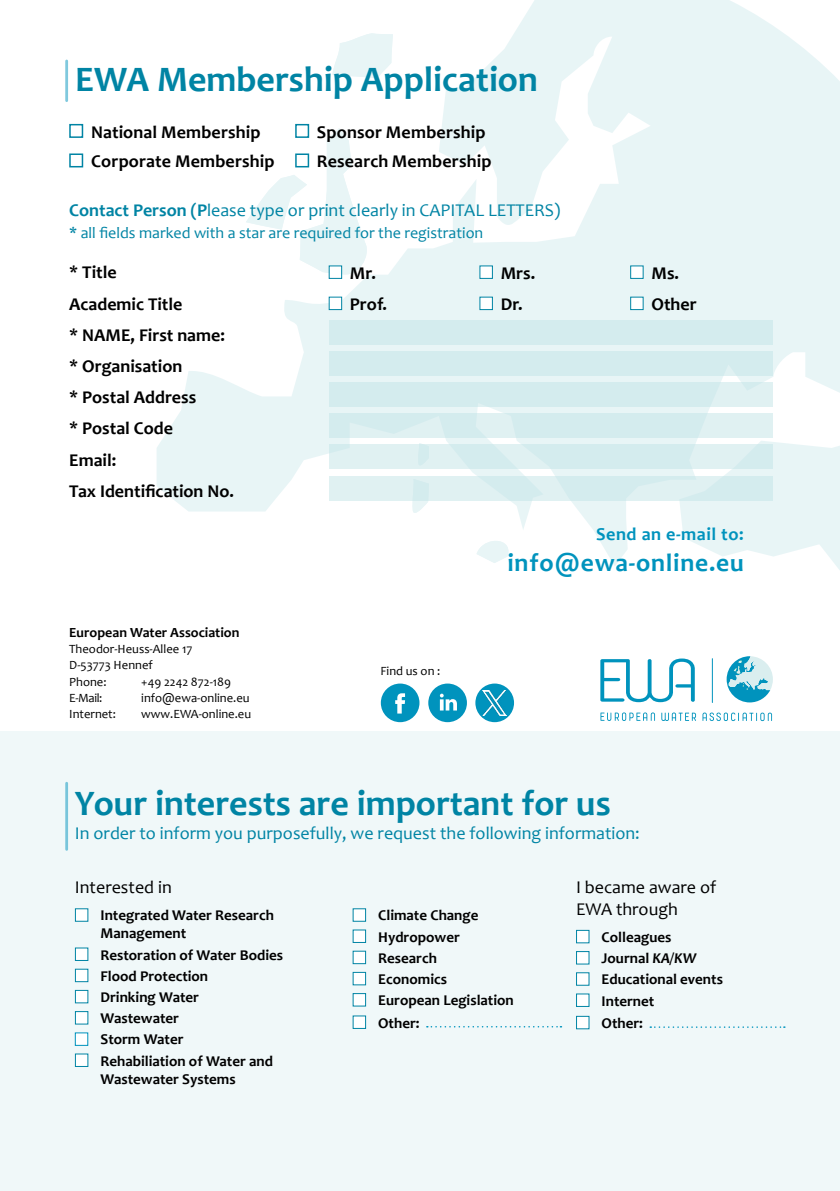
<style>
.page{position:relative;width:840px;height:1191px;background:#fff}
.page>*{position:absolute;margin:0;border:0;box-sizing:border-box;transform-origin:0 0}
.t1{font:700 36px "Candara";color:#0084a4}
.t2{font:700 25.4px "Candara";letter-spacing:.03em;color:#0093bd}
.t3{font:700 18.2px "Candara";letter-spacing:.03em;color:#0093bd}
.t4{font:700 18px "Candara";color:#000}
.Fließtext{font:18px "Candara";color:#0084a4}
.Fließtext-2{font:18px/21.6px "Candara";color:#000}
.Fließtext-3{font:16px "Candara";color:#0084a4}
.Fließtext-4{font:700 15px/18px "Candara";color:#000}
.copy{font:700 14px "Candara";color:#000}
.copy-2{font:12.6px/16.2px "Candara";color:#000}
.s1{font-weight:700}
.s2{font-style:italic}
</style>
<div class="page">
<div style="left:0;top:731px;width:839px;height:460px;background:#f0f8f9"></div>
<svg style="left:157px;top:0;width:682px;height:569px;fill:#e8f5f6"></svg>
<svg style="left:476px;top:539px;width:35px;height:24px"></svg>
<svg style="left:411px;top:500px;width:17px;height:15px"></svg>
<svg style="left:332px;top:33px;width:61px;height:45px"></svg>
<svg style="left:246px;top:128px;width:125px;height:151px"></svg>
<div style="left:328px;top:265px;width:14px;height:14px;background:#fff;border:1px solid #0084a4"></div>
<svg style="left:479px;top:265px;width:13px;height:14px"></svg>
<div style="left:629px;top:265px;width:14px;height:14px;background:#fff;border:1px solid #0084a4"></div>
<div style="left:328px;top:297px;width:14px;height:13px;background:#fff;border:1px solid #0084a4"></div>
<div style="left:479px;top:297px;width:13px;height:13px;background:#fff"></div>
<div style="left:629px;top:297px;width:14px;height:13px;background:#fff;border:1px solid #0084a4"></div>
<div style="left:328px;top:320px;width:444px;height:24px;background:#d4ecee"></div>
<div style="left:328px;top:351px;width:444px;height:24px;background:#d4ecee"></div>
<div style="left:328px;top:382px;width:444px;height:24px;background:#d4ecee"></div>
<div style="left:328px;top:413px;width:444px;height:25px;background:#d4ecee"></div>
<div style="left:328px;top:444px;width:444px;height:25px;background:#d4ecee"></div>
<div style="left:328px;top:476px;width:444px;height:24px;background:#e0f1f2"></div>
<div style="left:75px;top:908px;width:13px;height:13px;background:#fff;border:1px solid #0084a4"></div>
<div style="left:75px;top:947px;width:13px;height:14px;background:#fff;border:1px solid #0084a4"></div>
<div style="left:75px;top:968px;width:13px;height:14px;background:#fff;border:1px solid #0084a4"></div>
<div style="left:75px;top:990px;width:13px;height:13px;background:#fff;border:1px solid #0084a4"></div>
<div style="left:75px;top:1011px;width:13px;height:13px;background:#fff;border:1px solid #0084a4"></div>
<div style="left:75px;top:1032px;width:13px;height:13px;background:#fff;border:1px solid #0093bd"></div>
<div style="left:75px;top:1053px;width:13px;height:14px;background:#fff;border:1px solid #0084a4"></div>
<div style="left:352px;top:908px;width:14px;height:13px;background:#fff;border:1px solid #0084a4"></div>
<div style="left:352px;top:929px;width:14px;height:14px;background:#fff;border:1px solid #0084a4"></div>
<div style="left:352px;top:950px;width:14px;height:14px;background:#fff;border:1px solid #0084a4"></div>
<div style="left:352px;top:972px;width:14px;height:13px;background:#fff;border:1px solid #0084a4"></div>
<div style="left:352px;top:993px;width:14px;height:13px;background:#fff;border:1px solid #0084a4"></div>
<div style="left:352px;top:1015px;width:14px;height:14px;background:#fff;border:1px solid #0084a4"></div>
<svg style="left:426px;top:1026px;width:135px;height:1px"></svg>
<div style="left:575px;top:930px;width:14px;height:13px;background:#fff;border:1px solid #0084a4"></div>
<div style="left:575px;top:951px;width:14px;height:13px;background:#fff;border:1px solid #0084a4"></div>
<svg style="left:575px;top:972px;width:14px;height:13px"></svg>
<div style="left:575px;top:993px;width:14px;height:14px;background:#fff;border:1px solid #0084a4"></div>
<div style="left:575px;top:1015px;width:14px;height:14px;background:#fff;border:1px solid #0084a4"></div>
<svg style="left:650px;top:1026px;width:134px;height:2px"></svg>
<div style="left:69px;top:124px;width:14px;height:14px;background:#fff;border:2px solid #0084a4"></div>
<div style="left:295px;top:124px;width:14px;height:14px;background:#fff;border:2px solid #0084a4"></div>
<div style="left:69px;top:153px;width:14px;height:14px;background:#fff;border:2px solid #0084a4"></div>
<div style="left:295px;top:153px;width:14px;height:14px;background:#fff;border:2px solid #0084a4"></div>
<svg style="left:600px;top:658px;width:94px;height:44px"></svg>
<hr style="left:711px;top:658px;width:1px;height:44px;background:#0093bd">
<svg style="left:600px;top:712px;width:54px;height:9px"></svg>
<svg style="left:661px;top:712px;width:34px;height:9px"></svg>
<svg style="left:702px;top:712px;width:69px;height:9px"></svg>
<svg style="left:726px;top:656px;width:46px;height:46px"></svg>
<div style="left:475px;top:683px;width:38px;height:39px;background:#0093bd;border-radius:50%"></div>
<div style="left:428px;top:683px;width:38px;height:39px;background:#0093bd;border-radius:50%"></div>
<svg style="left:439px;top:693px;width:17px;height:17px"></svg>
<div style="left:380px;top:683px;width:39px;height:39px;background:#0093bd;border-radius:50%"></div>
<svg style="left:395px;top:693px;width:10px;height:20px"></svg>
<hr style="left:65px;top:61px;width:3px;height:40px;background:#0093bd">
<hr style="left:65px;top:783px;width:3px;height:66px;background:#0093bd">
<img style="left:482px;top:690px;width:24px;height:25px">
<p class="t1" style="left:75px;top:57px;width:464px">EWA Membership Application</p>
<p class="t4" style="left:91px;top:121px;width:171px">National Membership</p>
<p class="t4" style="left:317px;top:121px;width:170px">Sponsor Membership</p>
<p class="t4" style="left:91px;top:150px;width:185px">Corporate Membership</p>
<p class="t4" style="left:317px;top:150px;width:176px">Research Membership</p>
<p class="Fließtext" style="left:69px;top:198px;width:492px"><span class="s1">Contact Person (P</span>lease type or print clearly in CAPITAL LETTERS)</p>
<p class="Fließtext-3" style="left:69px;top:222px;width:415px">* all fields marked with a star are required for the registration</p>
<p class="t4" style="left:69px;top:261px;width:49px">* Title</p>
<p class="t4" style="left:350px;top:262px;width:27px">Mr.</p>
<p class="t4" style="left:500px;top:262px;width:36px">Mrs.</p>
<p class="t4" style="left:651px;top:262px;width:29px">Ms.</p>
<p class="t4" style="left:69px;top:292px;width:115px">Academic Title</p>
<p class="t4" style="left:350px;top:293px;width:38px">Prof.</p>
<p class="t4" style="left:500px;top:293px;width:24px">Dr.</p>
<p class="t4" style="left:651px;top:293px;width:47px">Other</p>
<p class="t4" style="left:69px;top:324px;width:157px">* NAME, First name:</p>
<p class="t4" style="left:69px;top:355px;width:114px">* Organisation</p>
<p class="t4" style="left:69px;top:386px;width:128px">* Postal Address</p>
<p class="t4" style="left:69px;top:417px;width:105px">* Postal Code</p>
<p class="t4" style="left:69px;top:448px;width:48px">Email:</p>
<p class="t4" style="left:69px;top:480px;width:166px">Tax Identification No.</p>
<p class="copy" style="left:69px;top:624px;width:172px">European Water Association</p>
<p class="copy-2" style="left:69px;top:641px;width:125px">Theodor-Heuss-Allee 17<br>D‑53773 Hennef<br>Phone:</p>
<p class="copy-2" style="left:141px;top:673px;width:91px">+49 2242 872‑189</p>
<p class="copy-2" style="left:69px;top:689px;width:35px">E-Mail:</p>
<p class="copy-2" style="left:141px;top:689px;width:110px">info@ewa-online.eu</p>
<p class="copy-2" style="left:69px;top:705px;width:48px">Internet:</p>
<p class="copy-2" style="left:141px;top:705px;width:111px">www.EWA-online.eu</p>
<p class="copy-2" style="left:380px;top:662px;width:61px">Find us on :</p>
<p class="t3" style="left:595px;top:522px;width:149px">Send an e-mail to:</p>
<p class="t2" style="left:507px;top:546px;width:238px">info@ewa-online.eu</p>
<p class="t1" style="left:75px;top:780px;width:537px">Your interests are important for us</p>
<p class="Fließtext" style="left:75px;top:822px;width:566px">In order to inform you purposefully, we request the following information:</p>
<p class="Fließtext-2" style="left:75px;top:876px;width:98px">Interested in</p>
<p class="Fließtext-4" style="left:100px;top:906px;width:175px">Integrated Water Research<br>Management</p>
<p class="Fließtext-4" style="left:100px;top:945px;width:184px">Restoration of Water Bodies</p>
<p class="Fließtext-4" style="left:100px;top:966px;width:109px">Flood Protection</p>
<p class="Fließtext-4" style="left:100px;top:988px;width:100px">Drinking Water</p>
<p class="Fließtext-4" style="left:100px;top:1009px;width:80px">Wastewater</p>
<p class="Fließtext-4" style="left:100px;top:1030px;width:84px">Storm Water</p>
<p class="Fließtext-4" style="left:100px;top:1051px;width:174px">Rehabiliation of Water and<br>Wastewater Systems</p>
<p class="Fließtext-2" style="left:575px;top:876px;width:142px">I became aware of<br>EWA through</p>
<p class="Fließtext-4" style="left:601px;top:928px;width:71px">Colleagues</p>
<p class="Fließtext-4" style="left:601px;top:949px;width:96px">Journal <span class="s2">KA/KW</span></p>
<p class="Fließtext-4" style="left:601px;top:970px;width:123px">Educational events</p>
<p class="Fließtext-4" style="left:601px;top:991px;width:54px">Internet</p>
<p class="Fließtext-4" style="left:601px;top:1013px;width:43px">Other:</p>
<p class="Fließtext-4" style="left:378px;top:906px;width:102px">Climate Change</p>
<p class="Fließtext-4" style="left:378px;top:927px;width:83px">Hydropower</p>
<p class="Fließtext-4" style="left:378px;top:948px;width:60px">Research</p>
<p class="Fließtext-4" style="left:378px;top:970px;width:70px">Economics</p>
<p class="Fließtext-4" style="left:378px;top:991px;width:137px">European Legislation</p>
<p class="Fließtext-4" style="left:378px;top:1013px;width:43px">Other:</p>
</div>
